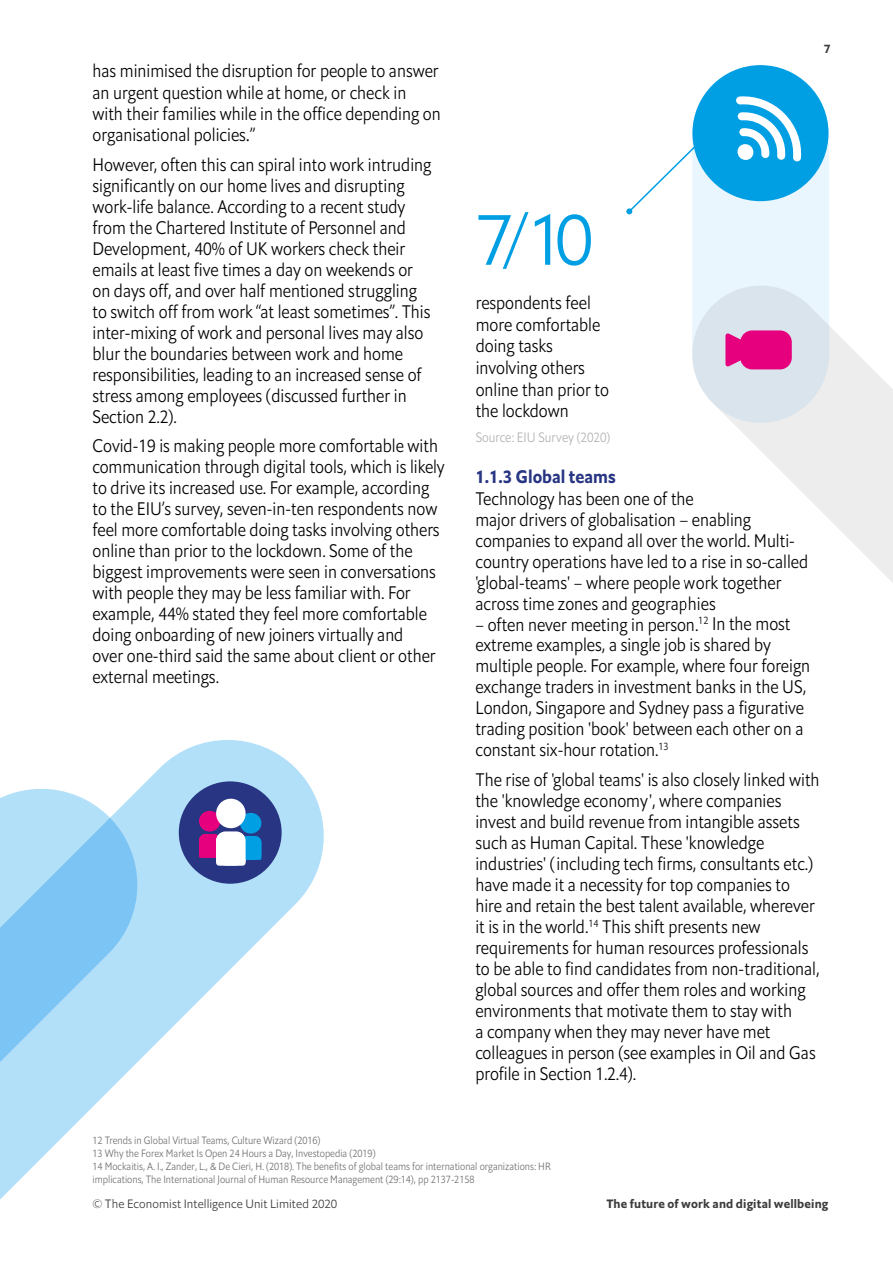
<style>
.page{position:relative;width:893px;height:1263px;background:#fff}
.page>*{position:absolute;margin:0;border:0;box-sizing:border-box;transform-origin:0 0}
.t1{font:72px "Econ Sans Lig";color:#009fe3}
.t2{font:18px/21px "Econ Sans Cnd Lig";color:#000}
.t3{font:18px "Econ Sans Cnd Bol";color:#283583}
.t4{font:13.5px "Econ Sans Cnd Lig";color:#b3b2b2}
.t5{font:12px "Econ Sans Lig";letter-spacing:.005em;color:#3c3c3c}
.t6{font:12px "Econ Sans Bol";letter-spacing:.01em;color:#3c3c3c}
.t7{font:10.5px/13px "Econ Sans Cnd Lig";color:#706f6f}
.t8{font:300 10.5px "Econ Sans Cnd";color:#706f6f}
.s1{font-family:"Minion Pro"}
.s2{font-family:"Econ Sans Cnd";font-weight:300}
.s3{font-family:"Econ Sans Cnd Lig";font-weight:400}
</style>
<div class="page">
<svg style="left:0;top:740px;width:324px;height:460px"></svg>
<div style="left:179px;top:781px;width:103px;height:103px;background:#283583;border-radius:50%"></div>
<div style="left:199px;top:811px;width:21px;height:20px;background:#e6007d;border-radius:50%"></div>
<div style="left:240px;top:813px;width:21px;height:20px;background:#009fe3;border-radius:50%"></div>
<div style="left:216px;top:799px;width:30px;height:29px;background:#fff;border-radius:50%"></div>
<svg style="left:199px;top:832px;width:62px;height:34px"></svg>
<div style="left:692px;top:68px;width:137px;height:355px;background:#eaf6fe;border-radius:68px"></div>
<div style="left:692px;top:65px;width:136px;height:136px;background:#009fe3;border-radius:50%"></div>
<svg style="left:626px;top:132px;width:84px;height:82px"></svg>
<svg style="left:736px;top:96px;width:66px;height:66px"></svg>
<svg style="left:692px;top:286px;width:201px;height:297px"></svg>
<svg style="left:725px;top:330px;width:67px;height:39px;background:#e41c8a"></svg>
<p class="t2" style="left:92px;top:60px;width:350px">has minimised the disruption for people to answer an urgent question while at home, or check in with their families while in the office depending on organisational policies<span class="s1">.</span>”</p>
<p class="t2" style="left:92px;top:154px;width:340px">However, often this can spiral into work intruding significantly on our home lives and disrupting work-life balance. According to a recent study from the Chartered Institute of Personnel and Development, 40% of UK workers check their emails at least five times a day on weekends or on days off, and over half mentioned struggling to switch off from work “at least sometimes”. This inter-mixing of work and personal lives may also blur the boundaries between work and home responsibilities, leading to an increased sense of stress among employees (discussed further in Section 2.2).</p>
<p class="t2" style="left:92px;top:435px;width:354px">C<span class="s2">ovid</span>-19 is making people more comfortable with communication through digital tools, which is likely to drive its increased use. For example, according to the EIU’s survey, seven-in-ten respondents now feel more comfortable doing tasks involving others online than prior to the lockdown. Some of the biggest improvements were seen in conversations with people they may be less familiar with. For example, 44% stated they feel more comfortable doing onboarding of new joiners virtually and<br>over one-third said the same about client or other external meetings.</p>
<p class="t6" style="left:824px;top:41px;width:8px">7</p>
<h1 class="t1" style="left:475px;top:193px;width:119px">7/10</h1>
<p class="t2" style="left:476px;top:292px;width:135px;line-height:21.6px">respondents feel more comfortable doing tasks involving others online than prior to the lockdown</p>
<p class="t4" style="left:476px;top:429px;width:136px">Source: EIU Survey (2020)</p>
<p class="t3" style="left:475px;top:465px;width:142px">1.1.3 Global teams</p>
<p class="t2" style="left:475px;top:488px;width:334px">Technology has been one of the<br>major drivers of globalisation – enabling companies to expand all <span class="s2">over</span> the world. Multi&shy;country operations have led to a rise in so-called <span class="s1">'</span>global-teams<span class="s1">'</span> – where people work together across time zones and geographies</p>
<p class="t2" style="left:475px;top:614px;width:336px">– often never meeting in person.<sup>12</sup> In the most extreme examples, a single job is shared by multiple people. For example, where four foreign exchange traders in investment banks in the US, London, Singapore and Sydney pass a figurative trading position <span class="s1">'</span>book<span class="s1">'</span> between each other on a constant six-hour rotation.<sup>13</sup></p>
<p class="t2" style="left:475px;top:769px;width:346px">The rise of <span class="s1">'</span>global teams<span class="s1">'</span> is also closely linked with the <span class="s1">'</span>knowledge economy<span class="s1">'</span>, where companies invest and build revenue from intangible assets such as Human Capital. These <span class="s1">'</span>knowledge industries<span class="s1">'</span> (including tech firms, consultants etc.) have made it a necessity for top companies to hire and retain the best talent available, wherever it is in the world.<sup>14</sup> This shift presents new requirements for human resources professionals to be able to find candidates from non-traditional, global sources and offer them roles and working environments that motivate them to stay with<br>a company when they may never have met colleagues in person (see examples in Oil and Gas profile in Section 1.2.4).</p>
<p class="t7" style="left:92px;top:1134px;width:460px">12 Trends in Global Virtual Teams, Culture Wizard (2016)<br>13 Why the Forex Market Is Open 24 Hours a Day, Investopedia (2019)<br>14 Mockaitis, A. I., Zander, L., &amp; De Cieri, H. (2018). The benefits of global teams for international organizations: HR</p>
<p class="t8" style="left:92px;top:1173px;width:384px"><span class="s3">implications</span>, The International Journal of Human Resource Management (29:14), pp 2137-2158</p>
<p class="t5" style="left:92px;top:1196px;width:246px">© The Economist Intelligence Unit Limited 2020</p>
<p class="t6" style="left:606px;top:1196px;width:223px">The future of work and digital wellbeing</p>
</div>
